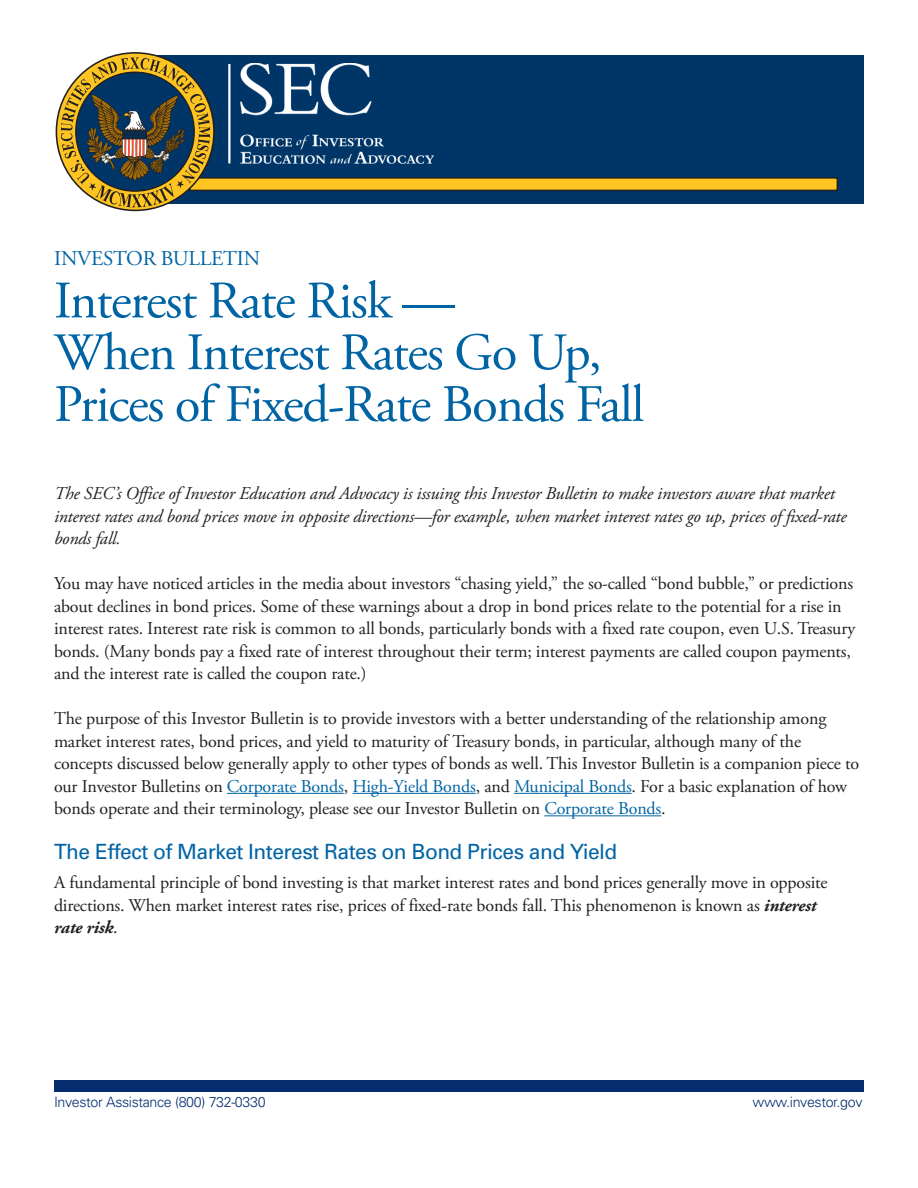
<style>
.page{position:relative;width:918px;height:1188px;background:#fff}
.page>*{position:absolute;margin:0;border:0;box-sizing:border-box;transform-origin:0 0}
.t1{font:52.5px/51.8px "Adobe Garamond Pro";letter-spacing:-.025em;color:#0064a4}
.t2{font:21px "Univers";letter-spacing:-.025em;color:#0064a4}
.t3{font:21px "Adobe Garamond Pro";letter-spacing:-.01em;color:#0064a4}
.t4{font:18px/22.5px "Adobe Garamond Pro";letter-spacing:-.01em;color:#231f20}
.t5{font:italic 18px/22.5px "Adobe Garamond Pro";letter-spacing:-.01em;color:#231f20}
.t6{font:300 14.25px "Univers";letter-spacing:-.025em;color:#052d6f}
.s1{color:#0064a4}
.s2{font-weight:700;font-style:italic}
</style>
<div class="page">
<div style="left:136px;top:55px;width:728px;height:149px;background:#003667"></div>
<img style="left:263px;top:64px;width:170px;height:100px">
<div style="left:190px;top:178px;width:647px;height:12px;background:#fec422"></div>
<div style="left:189px;top:177px;width:649px;height:14px;border:2px solid #231f20"></div>
<div style="left:54px;top:1080px;width:810px;height:12px;background:#052d6f"></div>
<svg style="left:55px;top:52px;width:208px;height:160px"></svg>
<hr style="left:227px;top:793px;width:117px;height:1px;background:#0064a4">
<hr style="left:352px;top:793px;width:124px;height:1px;background:#0064a4">
<hr style="left:514px;top:793px;width:118px;height:1px;background:#0064a4">
<hr style="left:544px;top:816px;width:117px;height:1px;background:#0064a4">
<p class="t3" style="left:54px;top:246px;width:208px">Investor BulletIn</p>
<p class="t1" style="left:54px;top:277px;width:402px">Interest rate risk —</p>
<p class="t1" style="left:54px;top:328px;width:592px">When Interest rates Go up,<br>Prices of Fixed-rate Bonds Fall</p>
<p class="t5" style="left:54px;top:483px;width:794px">The SEC’s Office of Investor Education and Advocacy is issuing this Investor Bulletin to make investors aware that market interest rates and bond prices move in opposite directions—for example, when market interest rates go up, prices of fixed-rate bonds fall.</p>
<p class="t4" style="left:54px;top:573px;width:803px">You may have noticed articles in the media about investors “chasing yield,” the so-called “bond bubble,” or predictions about declines in bond prices. some of these warnings about a drop in bond prices relate to the potential for a rise in interest rates. Interest rate risk is common to all bonds, particularly bonds with a fixed rate coupon, even u.s. treasury bonds. (Many bonds pay a fixed rate of interest throughout their term; interest payments are called coupon payments, and the interest rate is called the coupon rate.)</p>
<p class="t4" style="left:54px;top:708px;width:807px">the purpose of this Investor Bulletin is to provide investors with a better understanding of the relationship among market interest rates, bond prices, and yield to maturity of treasury bonds, in particular, although many of the concepts discussed below generally apply to other types of bonds as well. this Investor Bulletin is a companion piece to our Investor Bulletins on <span class="s1">Corporate Bonds</span>, <span class="s1">High-Yield Bonds</span>, and <span class="s1">Municipal Bonds</span>. For a basic explanation of how bonds operate and their terminology, please see our Investor Bulletin on <span class="s1">Corporate Bonds</span>.</p>
<p class="t2" style="left:54px;top:839px;width:565px">The Effect of Market Interest Rates on Bond Prices and Yield</p>
<p class="t4" style="left:54px;top:872px;width:775px">A fundamental principle of bond investing is that market interest rates and bond prices generally move in opposite directions. When market interest rates rise, prices of fixed-rate bonds fall. this phenomenon is known as <span class="s2">interest rate risk</span>.</p>
<p class="t6" style="left:54px;top:1093px;width:213px">Investor Assistance (800) 732-0330</p>
<p class="t6" style="left:753px;top:1093px;width:111px">www.investor.gov</p>
</div>
